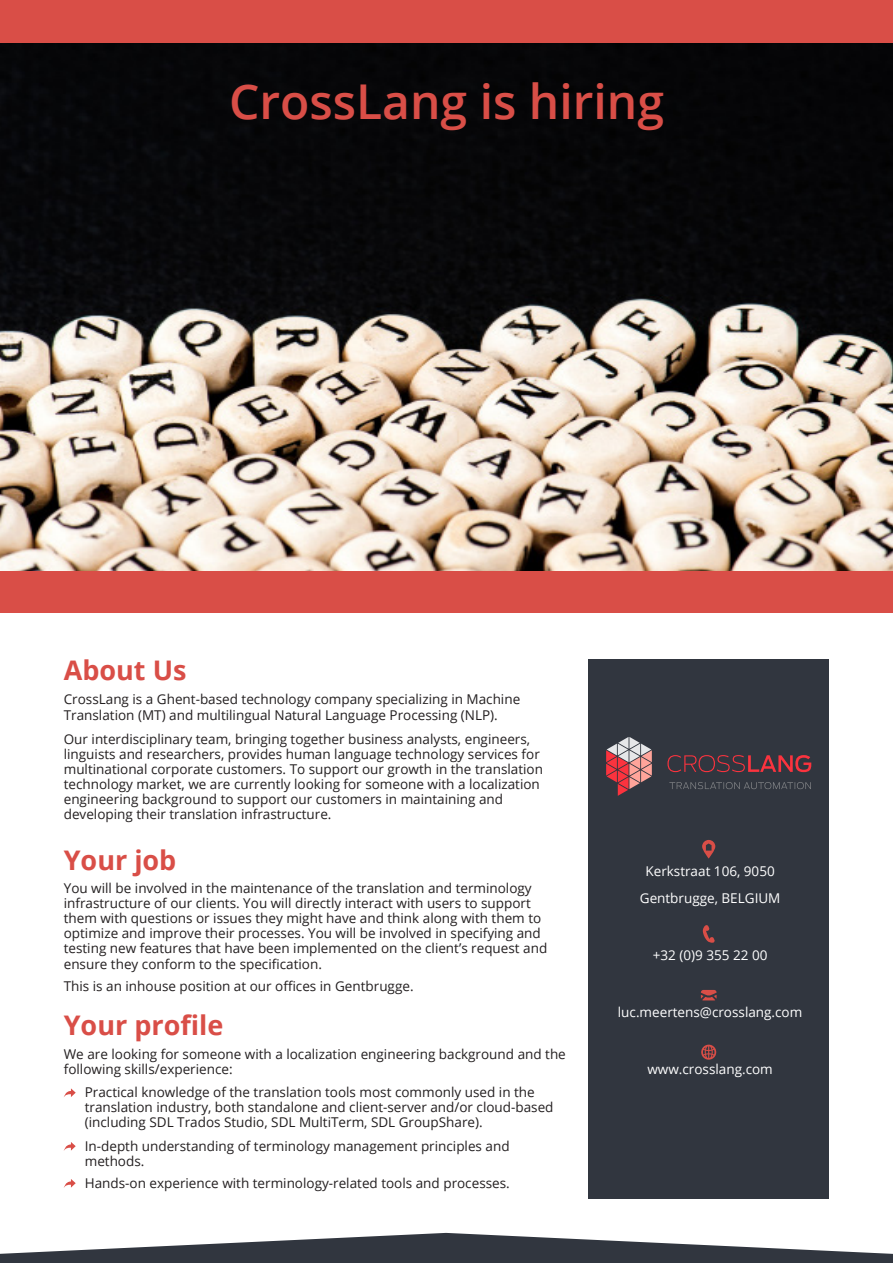
<style>
.page{position:relative;width:893px;height:1263px;background:#fff}
.page>*{position:absolute;margin:0;border:0;box-sizing:border-box;transform-origin:0 0}
.headline{font:600 48px "Open Sans";color:#d94e47}
.body_text{font:700 27px "Open Sans";color:#d94e47}
.body_text-2{font:13.5px/15px "Open Sans";color:#231f20}
.info_contact{font:13.5px/27px "Open Sans";color:#fff;text-align:center}
</style>
<div class="page">
<img style="left:0;top:43px;width:893px;height:528px">
<div style="left:0;top:0;width:893px;height:43px;background:#d94e47"></div>
<div style="left:0;top:571px;width:893px;height:42px;background:#d94e47"></div>
<svg style="left:0;top:1233px;width:893px;height:30px"></svg>
<div style="left:588px;top:659px;width:241px;height:540px;background:#31363f"></div>
<svg style="left:606px;top:737px;width:46px;height:59px"></svg>
<svg style="left:667px;top:755px;width:144px;height:17px"></svg>
<svg style="left:669px;top:782px;width:142px;height:7px"></svg>
<svg style="left:702px;top:840px;width:13px;height:18px"></svg>
<svg style="left:703px;top:925px;width:12px;height:18px"></svg>
<svg style="left:701px;top:1045px;width:15px;height:15px"></svg>
<svg style="left:701px;top:990px;width:16px;height:10px"></svg>
<svg style="left:64px;top:1088px;width:12px;height:9px"></svg>
<svg style="left:64px;top:1142px;width:12px;height:9px"></svg>
<svg style="left:64px;top:1179px;width:12px;height:9px"></svg>
<p class="headline" style="left:229px;top:69px;width:437px">CrossLang is hiring</p>
<p class="body_text" style="left:64px;top:651px;width:124px">About Us</p>
<p class="body_text-2" style="left:64px;top:690px;width:458px;line-height:16.2px">CrossLang is a Ghent-based technology company specializing in Machine<br>Translation (MT) and multilingual Natural Language Processing (NLP).</p>
<p class="body_text-2" style="left:64px;top:732px;width:481px">Our interdisciplinary team, bringing together business analysts, engineers, linguists and researchers, provides human language technology services for multinational corporate customers. To support our growth in the translation technology market, we are currently looking for someone with a localization engineering background to support our customers in maintaining and developing their translation infrastructure.</p>
<p class="body_text" style="left:64px;top:841px;width:114px">Your job</p>
<p class="body_text-2" style="left:64px;top:881px;width:485px">You will be involved in the maintenance of the translation and terminology infrastructure of our clients. You will directly interact with users to support them with questions or issues they might have and think along with them to optimize and improve their processes. You will be involved in specifying and testing new features that have been implemented on the client’s request and ensure they conform to the specification.</p>
<p class="body_text-2" style="left:64px;top:978px;width:351px">This is an inhouse position at our offices in Gentbrugge.</p>
<p class="body_text" style="left:64px;top:1006px;width:161px">Your profile</p>
<p class="body_text-2" style="left:64px;top:1046px;width:504px">We are looking for someone with a localization engineering background and the following skills/experience:</p>
<p class="body_text-2" style="left:85px;top:1085px;width:470px">Practical knowledge of the translation tools most commonly used in the translation industry, both standalone and client-server and/or cloud-based (including SDL Trados Studio, SDL MultiTerm, SDL GroupShare).</p>
<p class="body_text-2" style="left:85px;top:1138px;width:426px">In-depth understanding of terminology management principles and methods.</p>
<p class="body_text-2" style="left:85px;top:1175px;width:426px">Hands-on experience with terminology-related tools and processes.</p>
<p class="info_contact" style="left:640px;top:857px;width:142px">Kerkstraat 106, 9050<br>Gentbrugge, BELGIUM</p>
<p class="info_contact" style="left:653px;top:941px;width:116px">+32 (0)9 355 22 00</p>
<p class="info_contact" style="left:618px;top:998px;width:186px">luc.meertens@crosslang.com</p>
<p class="info_contact" style="left:647px;top:1055px;width:127px">www.crosslang.com</p>
</div>
